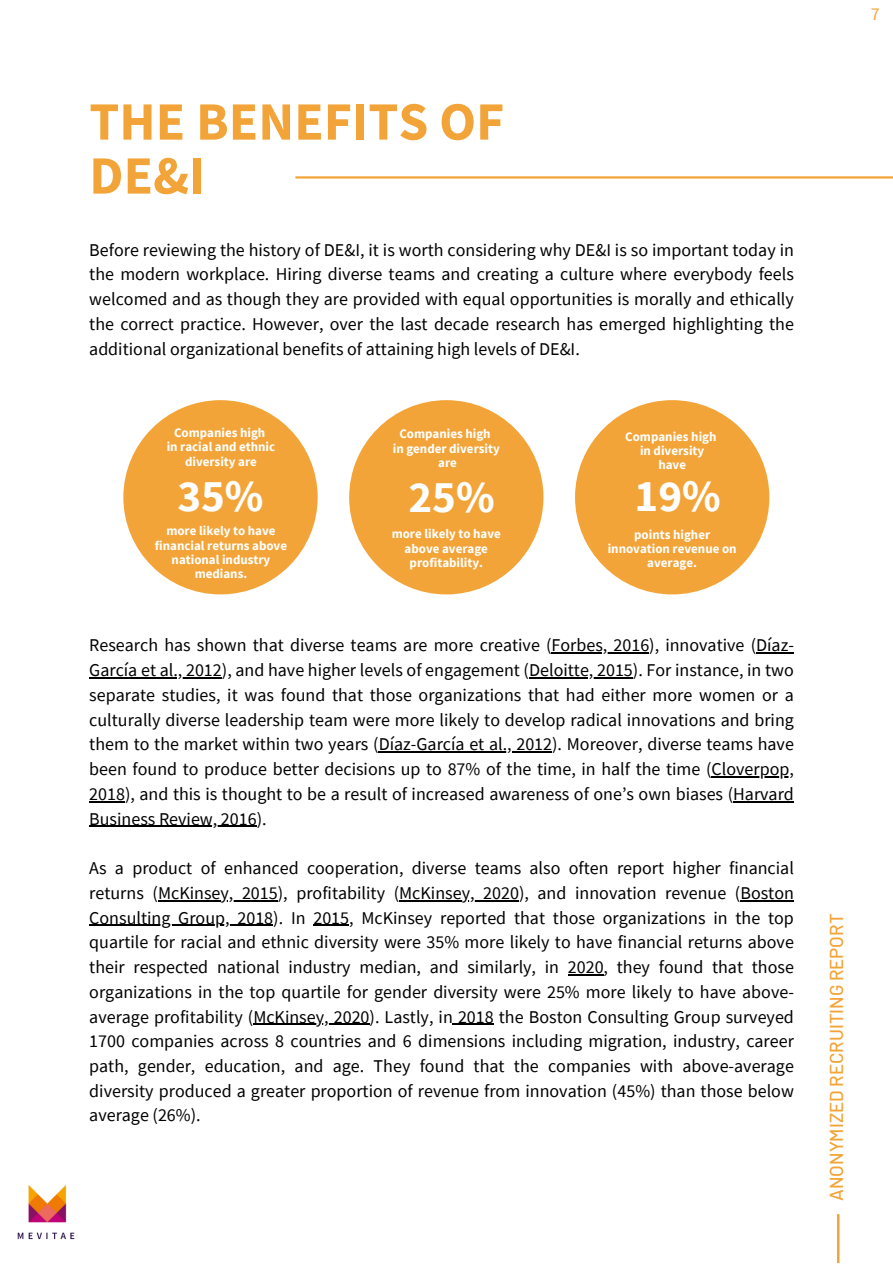
<style>
.page{position:relative;width:893px;height:1264px;background:#fff}
.page>*{position:absolute;margin:0;border:0;box-sizing:border-box;transform-origin:0 0}
.t1{font:700 54px/54px "Source Sans Pro";color:#f3a438}
.t2{font:700 45px "Source Sans Pro";color:#fff}
.t3{font:500 18.75px "Barlow";color:#f3a438}
.t4{font:18px/24.8px "Source Sans Pro";color:#000;text-align:justify}
.t5{font:18px "Source Sans Pro";color:#f3a438}
.t6{font:700 12.9px/14.2px "Source Sans Pro";color:#fff;text-align:center}
</style>
<div class="page">
<hr style="left:551px;top:652px;width:98px;height:1px;background:#000">
<hr style="left:756px;top:652px;width:37px;height:1px;background:#000">
<hr style="left:89px;top:677px;width:133px;height:1px;background:#000">
<hr style="left:529px;top:677px;width:104px;height:1px;background:#000">
<hr style="left:378px;top:751px;width:174px;height:1px;background:#000">
<hr style="left:711px;top:776px;width:82px;height:1px;background:#000">
<hr style="left:89px;top:801px;width:36px;height:1px;background:#000">
<hr style="left:733px;top:801px;width:60px;height:1px;background:#000">
<hr style="left:89px;top:825px;width:168px;height:1px;background:#000">
<hr style="left:158px;top:899px;width:120px;height:2px;background:#000">
<hr style="left:399px;top:899px;width:120px;height:2px;background:#000">
<hr style="left:740px;top:899px;width:53px;height:2px;background:#000">
<hr style="left:89px;top:924px;width:184px;height:1px;background:#000">
<hr style="left:313px;top:924px;width:36px;height:1px;background:#000">
<hr style="left:568px;top:974px;width:35px;height:1px;background:#000">
<hr style="left:253px;top:1023px;width:116px;height:1px;background:#000">
<hr style="left:458px;top:1023px;width:35px;height:1px;background:#000">
<div style="left:123px;top:400px;width:194px;height:194px;background:#f3a438;border-radius:50%"></div>
<div style="left:349px;top:400px;width:194px;height:194px;background:#f3a438;border-radius:50%"></div>
<div style="left:575px;top:400px;width:194px;height:194px;background:#f3a438;border-radius:50%"></div>
<hr style="left:837px;top:1214px;width:2px;height:48px;background:#f3a438">
<hr style="left:295px;top:176px;width:597px;height:2px;background:#f3a438">
<img style="left:17px;top:1185px;width:58px;height:55px">
<p class="t1" style="left:89px;top:93px;width:416px">THE BENEFITS OF<br>DE&amp;I</p>
<p class="t4" style="left:89px;top:237px;width:706px">Before reviewing the history of DE&amp;I, it is worth considering why DE&amp;I is so important today in the modern workplace. Hiring diverse teams and creating a culture where everybody feels welcomed and as though they are provided with equal opportunities is morally and ethically the correct practice. However, over the last decade research has emerged highlighting the additional organizational benefits of attaining high levels of DE&amp;I.</p>
<p class="t6" style="left:174px;top:425px;width:93px">Companies high</p>
<p class="t6" style="left:167px;top:439px;width:110px">in racial and ethnic diversity are</p>
<p class="t2" style="left:177px;top:467px;width:87px">35%</p>
<p class="t6" style="left:155px;top:523px;width:134px">more likely to have financial returns above</p>
<p class="t6" style="left:171px;top:552px;width:100px">national industry</p>
<p class="t6" style="left:195px;top:566px;width:54px">medians.</p>
<p class="t6" style="left:399px;top:426px;width:93px">Companies high</p>
<p class="t6" style="left:393px;top:441px;width:108px">in gender diversity</p>
<p class="t6" style="left:438px;top:455px;width:20px">are</p>
<p class="t2" style="left:408px;top:468px;width:87px">25%</p>
<p class="t6" style="left:391px;top:526px;width:111px">more likely to have above average profitability.</p>
<p class="t6" style="left:625px;top:429px;width:93px">Companies high</p>
<p class="t6" style="left:640px;top:443px;width:66px">in diversity</p>
<p class="t6" style="left:658px;top:457px;width:29px">have</p>
<p class="t2" style="left:634px;top:467px;width:87px">19%</p>
<p class="t6" style="left:607px;top:527px;width:130px">points higher innovation revenue on average.</p>
<p class="t4" style="left:89px;top:632px;width:706px">Research has shown that diverse teams are more creative (Forbes, 2016), innovative (Díaz-García et al., 2012), and have higher levels of engagement (Deloitte, 2015). For instance, in two separate studies, it was found that those organizations that had either more women or a culturally diverse leadership team were more likely to develop radical innovations and bring them to the market within two years (Díaz-García et al., 2012). Moreover, diverse teams have been found to produce better decisions up to 87% of the time, in half the time (Cloverpop, 2018), and this is thought to be a result of increased awareness of one’s own biases (Harvard Business Review, 2016).</p>
<p class="t4" style="left:89px;top:855px;width:706px">As a product of enhanced cooperation, diverse teams also often report higher financial returns (McKinsey, 2015), profitability (McKinsey, 2020), and innovation revenue (Boston Consulting Group, 2018). In 2015, McKinsey reported that those organizations in the top quartile for racial and ethnic diversity were 35% more likely to have financial returns above their respected national industry median, and similarly, in 2020, they found that those organizations in the top quartile for gender diversity were 25% more likely to have above&shy;average profitability (McKinsey, 2020). Lastly, in 2018 the Boston Consulting Group surveyed 1700 companies across 8 countries and 6 dimensions including migration, industry, career path, gender, education, and age. They found that the companies with above-average diversity produced a greater proportion of revenue from innovation (45%) than those below average (26%).</p>
<p class="t5" style="left:870px;top:2px;width:10px">7</p>
<p class="t3" style="left:824px;top:1200px;width:289px;rotate:-90deg">ANONYMIZED RECRUITING REPORT</p>
</div>
